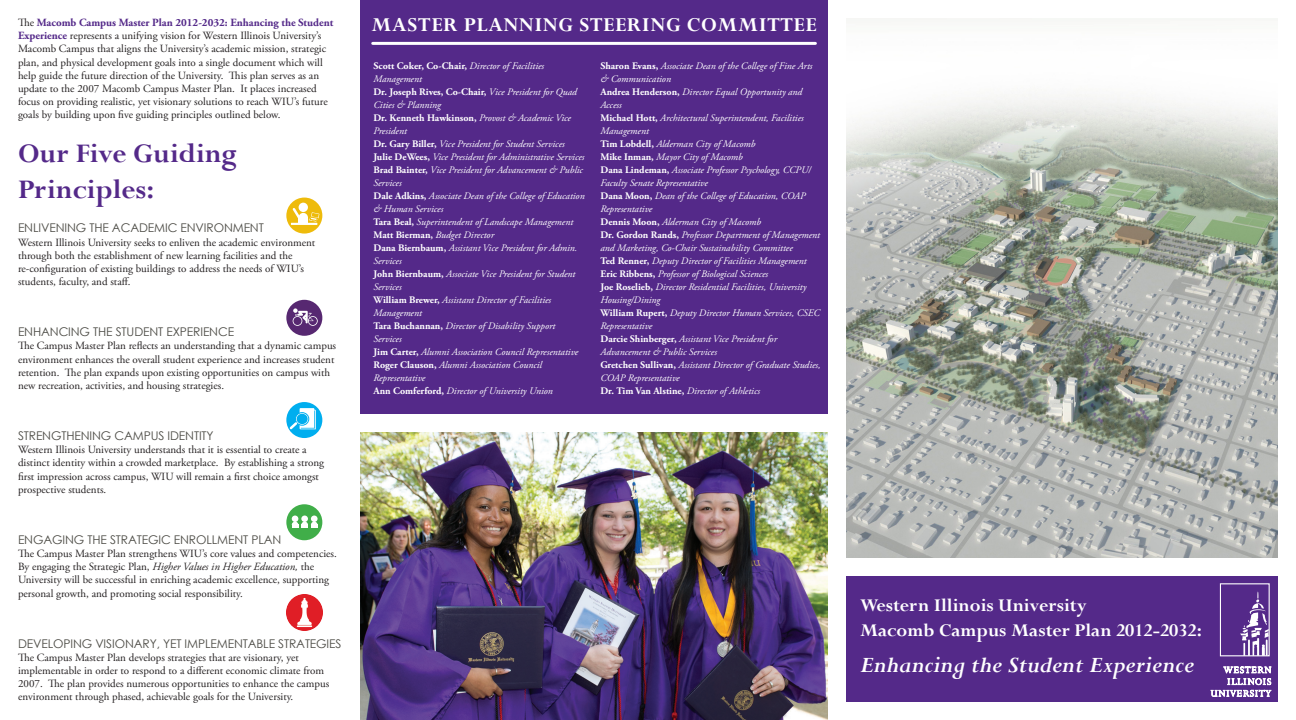
<style>
.page{position:relative;width:1296px;height:720px;background:#fff}
.page>*{position:absolute;margin:0;border:0;box-sizing:border-box;transform-origin:0 0}
.t1{font:700 30px/36px "Perpetua";color:#542989}
.t2{font:italic 700 25px "Perpetua";color:#fff}
.t3{font:700 22px "Perpetua";letter-spacing:.03em;color:#fff}
.t4{font:700 20px/25px "Perpetua";color:#fff}
.t5{font:12px "Century Gothic";letter-spacing:-.01em;color:#4c4b45}
.t6{font:11px/13.2px "Adobe Garamond Pro";color:#231f20}
.t7{font:italic 10px/13px "Adobe Garamond Pro";color:#fff}
.s1{font-weight:700;color:#542989}
.s2{font-weight:700;font-style:normal}
.s3{font-style:italic}
</style>
<div class="page">
<img style="left:846px;top:18px;width:432px;height:540px">
<div style="left:846px;top:576px;width:432px;height:126px;background:#542989"></div>
<svg style="left:1240px;top:591px;width:28px;height:63px"></svg>
<svg style="left:1211px;top:666px;width:60px;height:31px"></svg>
<div style="left:1220px;top:583px;width:50px;height:73px;border:1px solid #fff"></div>
<div style="left:286px;top:402px;width:36px;height:36px;background:#00aeef;border-radius:50%"></div>
<svg style="left:287px;top:408px;width:29px;height:24px"></svg>
<div style="left:286px;top:504px;width:36px;height:36px;background:#40ae49;border-radius:50%"></div>
<svg style="left:292px;top:516px;width:26px;height:12px"></svg>
<svg style="left:286px;top:198px;width:36px;height:36px"></svg>
<div style="left:299px;top:203px;width:9px;height:9px;background:#fff;border-radius:50%"></div>
<div style="left:299px;top:217px;width:9px;height:6px;background:#fff"></div>
<hr style="left:291px;top:223px;width:26px;height:2px;background:#fff">
<svg style="left:290px;top:206px;width:29px;height:16px"></svg>
<img style="left:360px;top:432px;width:468px;height:288px">
<div style="left:360px;top:0;width:468px;height:414px;background:#542989"></div>
<div style="left:286px;top:300px;width:36px;height:36px;background:#572871;border-radius:50%"></div>
<svg style="left:293px;top:308px;width:25px;height:18px"></svg>
<hr style="left:373px;top:42px;width:442px;height:3px;background:#fff">
<img style="left:287px;top:595px;width:36px;height:36px">
<p class="t6" style="left:18px;top:16px;width:317px">The <span class="s1">Macomb Campus Master Plan 2012-2032: Enhancing the Student Experience</span> represents a unifying vision for Western Illinois University’s Macomb Campus that aligns the University’s academic mission, strategic plan, and physical development goals into a single document which will help guide the future direction of the University. This plan serves as an update to the 2007 Macomb Campus Master Plan. It places increased focus on providing realistic, yet visionary solutions to reach WIU’s future goals by building upon five guiding principles outlined below.</p>
<h3 class="t3" style="left:372px;top:11px;width:447px">MASTER PLANNING STEERING COMMITTEE</h3>
<p class="t7" style="left:374px;top:60px;width:213px"><span class="s2">Scott Coker, Co-Chair,</span> Director of Facilities Management<br><span class="s2">Dr. Joseph Rives, Co-Chair,</span> Vice President for Quad Cities &amp; Planning<br><span class="s2">Dr. Kenneth Hawkinson,</span> Provost &amp; Academic Vice President<br><span class="s2">Dr. Gary Biller,</span> Vice President for Student Services <span class="s2">Julie DeWees,</span> Vice President for Administrative Services <span class="s2">Brad Bainter,</span> Vice President for Advancement &amp; Public Services<br><span class="s2">Dale Adkins,</span> Associate Dean of the College of Education &amp; Human Services<br><span class="s2">Tara Beal,</span> Superintendent of Landscape Management <span class="s2">Matt Bierman,</span> Budget Director<br><span class="s2">Dana Biernbaum,</span> Assistant Vice President for Admin.<br>Services<br><span class="s2">John Biernbaum,</span> Associate Vice President for Student Services<br><span class="s2">William Brewer,</span> Assistant Director of Facilities Management<br><span class="s2">Tara Buchannan,</span> Director of Disability Support Services<br><span class="s2">Jim Carter,</span> Alumni Association Council Representative <span class="s2">Roger Clauson,</span> Alumni Association Council Representative<br><span class="s2">Ann Comferford,</span> Director of University Union</p>
<p class="t7" style="left:600px;top:60px;width:222px"><span class="s2">Sharon Evans,</span> Associate Dean of the College of Fine Arts &amp; Communication<br><span class="s2">Andrea Henderson,</span> Director Equal Opportunity and Access<br><span class="s2">Michael Hott,</span> Architectural Superintendent, Facilities Management<br><span class="s2">Tim Lobdell,</span> Alderman City of Macomb<br><span class="s2">Mike Inman,</span> Mayor City of Macomb<br><span class="s2">Dana Lindeman,</span> Associate Professor Psychology, CCPU/ Faculty Senate Representative<br><span class="s2">Dana Moon,</span> Dean of the College of Education, COAP Representative<br><span class="s2">Dennis Moon,</span> Alderman City of Macomb<br><span class="s2">Dr. Gordon Rands,</span> Professor Department of Management and Marketing, Co-Chair Sustainability Committee<br><span class="s2">Ted Renner,</span> Deputy Director of Facilities Management <span class="s2">Eric Ribbens,</span> Professor of Biological Sciences<br><span class="s2">Joe Roselieb,</span> Director Residential Facilities, University Housing/Dining<br><span class="s2">William Rupert,</span> Deputy Director Human Services, CSEC Representative<br><span class="s2">Darcie Shinberger,</span> Assistant Vice President for Advancement &amp; Public Services<br><span class="s2">Gretchen Sullivan,</span> Assistant Director of Graduate Studies, COAP Representative<br><span class="s2">Dr. Tim Van Alstine,</span> Director of Athletics</p>
<h1 class="t1" style="left:18px;top:134px;width:221px">Our Five Guiding<br>Principles:</h1>
<p class="t5" style="left:18px;top:220px;width:247px">ENLIVENING THE ACADEMIC ENVIRONMENT</p>
<p class="t6" style="left:18px;top:236px;width:299px">Western Illinois University seeks to enliven the academic environment through both the establishment of new learning facilities and the re-configuration of existing buildings to address the needs of WIU’s students, faculty, and staff.</p>
<p class="t5" style="left:18px;top:323px;width:218px">ENHANCING THE STUDENT EXPERIENCE</p>
<p class="t6" style="left:18px;top:340px;width:320px">The Campus Master Plan reflects an understanding that a dynamic campus environment enhances the overall student experience and increases student retention. The plan expands upon existing opportunities on campus with new recreation, activities, and housing strategies.</p>
<p class="t5" style="left:18px;top:427px;width:197px">STRENGTHENING CAMPUS IDENTITY</p>
<p class="t6" style="left:18px;top:443px;width:308px">Western Illinois University understands that it is essential to create a distinct identity within a crowded marketplace. By establishing a strong first impression across campus, WIU will remain a first choice amongst prospective students.</p>
<p class="t5" style="left:18px;top:531px;width:265px">ENGAGING THE STRATEGIC ENROLLMENT PLAN</p>
<p class="t6" style="left:18px;top:547px;width:320px">The Campus Master Plan strengthens WIU’s core values and competencies.<br>By engaging the Strategic Plan, <span class="s3">Higher Values in Higher Education,</span> the University will be successful in enriching academic excellence, supporting personal growth, and promoting social responsibility.</p>
<p class="t5" style="left:18px;top:635px;width:325px">DEVELOPING VISIONARY, YET IMPLEMENTABLE STRATEGIES</p>
<p class="t6" style="left:18px;top:651px;width:313px">The Campus Master Plan develops strategies that are visionary, yet implementable in order to respond to a different economic climate from 2007. The plan provides numerous opportunities to enhance the campus environment through phased, achievable goals for the University.</p>
<h3 class="t4" style="left:860px;top:592px;width:343px">Western Illinois University<br>Macomb Campus Master Plan 2012-2032:</h3>
<h2 class="t2" style="left:860px;top:649px;width:336px">Enhancing the Student Experience</h2>
</div>
